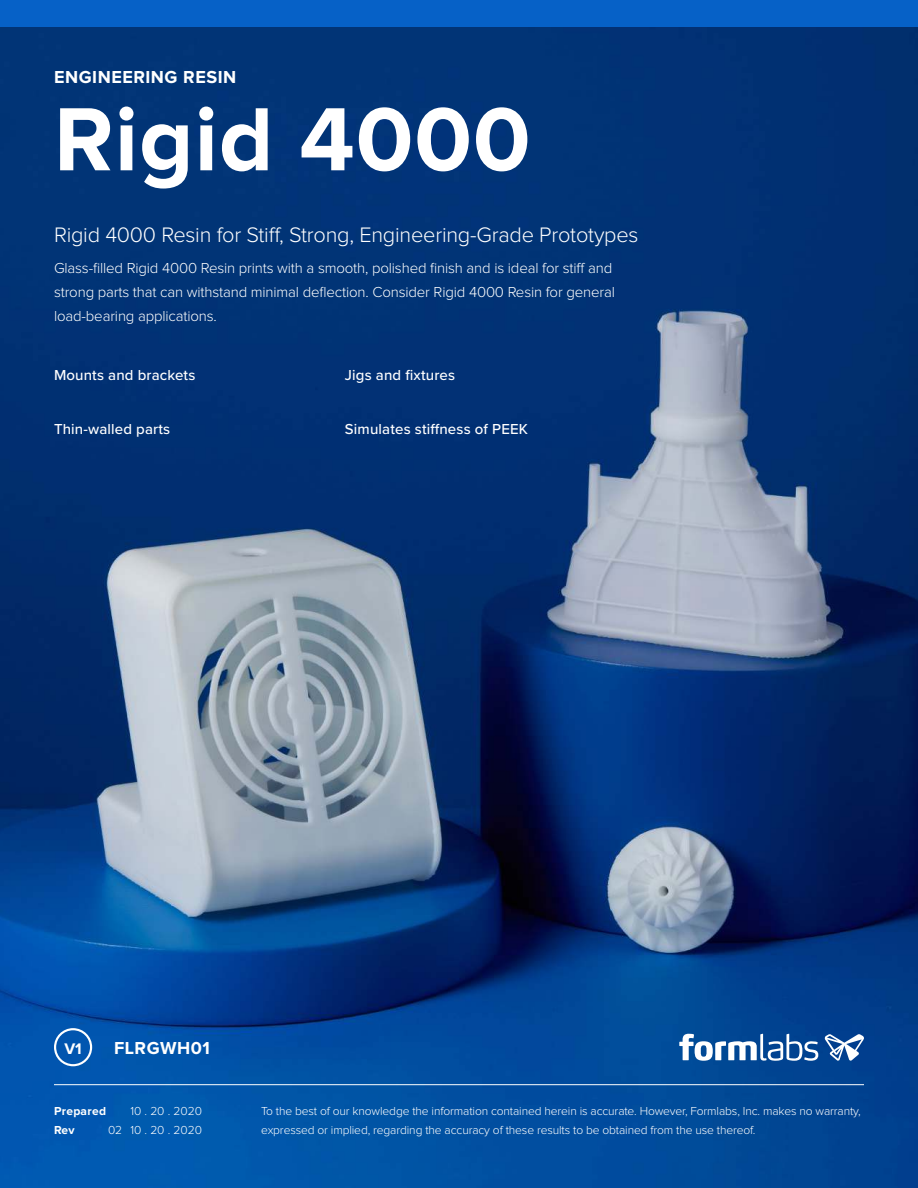
<style>
.page{position:relative;width:918px;height:1188px;background:#fff}
.page>*{position:absolute;margin:0;border:0;box-sizing:border-box;transform-origin:0 0}
.t1{font:700 93px "Proxima Nova";letter-spacing:.01em;color:#fff}
.t2{font:300 21.75px "Proxima Nova";letter-spacing:-.01em;color:#fff}
.t3{font:700 18px "Proxima Nova";letter-spacing:.03em;color:#fff}
.t4{font:700 15.9px "Proxima Nova";color:#fff}
.t5{font:300 15px/24px "Proxima Nova";letter-spacing:-.01em;color:#fff}
.t6{font:500 15px "Proxima Nova";letter-spacing:.01em;color:#fff}
.t7{font:300 12px/19.5px "Proxima Nova";letter-spacing:-.01em;color:#fff}
.t8{font:700 12px "Proxima Nova";letter-spacing:.025em;color:#fff}
</style>
<div class="page">
<img style="left:0;top:27px;width:918px;height:1161px">
<hr style="left:54px;top:1084px;width:810px;height:1px;background:#fff">
<svg style="left:54px;top:1028px;width:38px;height:38px"></svg>
<svg style="left:679px;top:1034px;width:139px;height:27px"></svg>
<svg style="left:824px;top:1034px;width:40px;height:27px"></svg>
<div style="left:0;top:0;width:918px;height:27px;background:#0661c7"></div>
<h3 class="t3" style="left:54px;top:70px;width:184px">ENGINEERING RESIN</h3>
<h1 class="t1" style="left:54px;top:100px;width:478px">Rigid 4000</h1>
<h2 class="t2" style="left:54px;top:226px;width:586px">Rigid 4000 Resin for Stiff, Strong, Engineering-Grade Prototypes</h2>
<p class="t5" style="left:54px;top:257px;width:562px">Glass-filled Rigid 4000 Resin prints with a smooth, polished finish and is ideal for stiff and strong parts that can withstand minimal deflection. Consider Rigid 4000 Resin for general load-bearing applications.</p>
<p class="t6" style="left:54px;top:369px;width:143px">Mounts and brackets</p>
<p class="t6" style="left:345px;top:369px;width:112px">Jigs and fixtures</p>
<p class="t6" style="left:54px;top:423px;width:118px">Thin-walled parts</p>
<p class="t6" style="left:345px;top:423px;width:185px">Simulates stiffness of PEEK</p>
<h3 class="t4" style="left:64px;top:1042px;width:19px">V1</h3>
<h3 class="t3" style="left:114px;top:1041px;width:97px">FLRGWH01</h3>
<p class="t8" style="left:54px;top:1105px;width:54px">Prepared</p>
<p class="t7" style="left:130px;top:1101px;width:73px">10 . 20 . 2020</p>
<p class="t8" style="left:54px;top:1125px;width:22px">Rev</p>
<p class="t7" style="left:108px;top:1121px;width:96px">02 10 . 20 . 2020</p>
<p class="t7" style="left:261px;top:1101px;width:601px">To the best of our knowledge the information contained herein is accurate. However, Formlabs, Inc. makes no warranty, expressed or implied, regarding the accuracy of these results to be obtained from the use thereof.</p>
</div>
